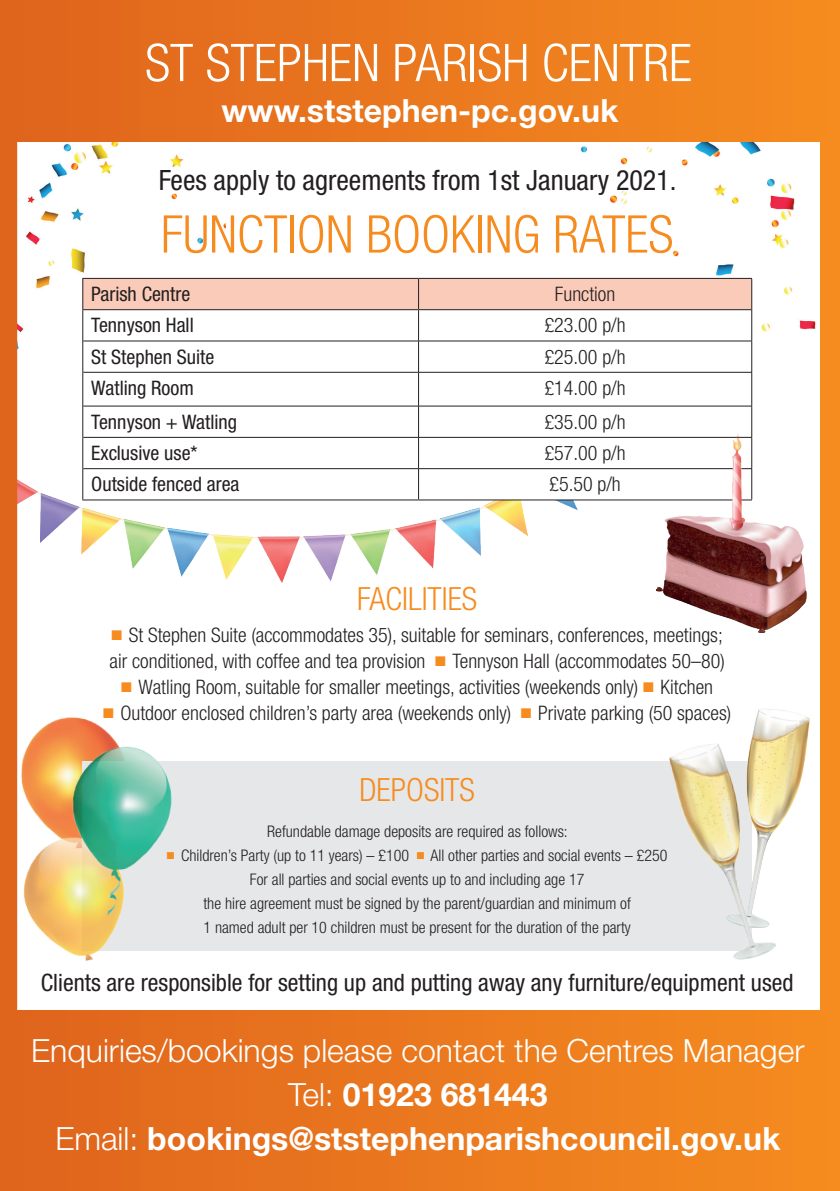
<style>
.page{position:relative;width:840px;height:1191px;background:#fff}
.page>*{position:absolute;margin:0;border:0;box-sizing:border-box;transform-origin:0 0}
.t1{font:300 condensed 52px "Helvetica Neue LT Std";color:#fff}
.t2{font:300 condensed 52px "Helvetica Neue LT Std";color:#f68c1f}
.t3{font:700 32px "Helvetica Neue LT Std";color:#fff}
.t4{font:300 32px "Helvetica Neue LT Std";color:#fff}
.t5{font:300 condensed 32px "Helvetica Neue LT Std";color:#f68c1f}
.t6{font:condensed 28px "Helvetica Neue LT Std";color:#231f20}
.t7{font:condensed 24px "Helvetica Neue LT Std";color:#231f20}
.body_copy{font:300 condensed 20px/26px "Helvetica Neue LT Std";color:#231f20}
.t8{font:condensed 20px "Helvetica Neue LT Std";color:#231f20}
.t9{font:300 condensed 16px/24px "Helvetica Neue LT Std";color:#231f20;text-align:center}
.s1{color:#f68c1f}
.s2{font-weight:300}
</style>
<div class="page">
<img style="left:21px;top:717px;width:86px;height:99px">
<div style="left:82px;top:761px;width:669px;height:190px;background:#e6e7e9"></div>
<img style="left:17px;top:142px;width:208px;height:304px">
<img style="left:17px;top:446px;width:639px;height:175px">
<img style="left:577px;top:142px;width:239px;height:212px">
<div style="left:83px;top:279px;width:668px;height:30px;background:#fbcbb9"></div>
<svg style="left:83px;top:310px;width:668px;height:189px"></svg>
<hr style="left:418px;top:279px;width:1px;height:30px;background:#231f20">
<hr style="left:751px;top:279px;width:1px;height:31px;background:#231f20">
<hr style="left:418px;top:310px;width:1px;height:31px;background:#231f20">
<hr style="left:751px;top:310px;width:1px;height:31px;background:#231f20">
<hr style="left:83px;top:341px;width:335px;height:1px;background:#231f20">
<hr style="left:418px;top:341px;width:333px;height:1px;background:#231f20">
<hr style="left:418px;top:341px;width:1px;height:31px;background:#231f20">
<hr style="left:751px;top:341px;width:1px;height:31px;background:#231f20">
<hr style="left:83px;top:372px;width:335px;height:1px;background:#231f20">
<hr style="left:418px;top:372px;width:333px;height:1px;background:#231f20">
<hr style="left:418px;top:372px;width:1px;height:34px;background:#231f20">
<hr style="left:751px;top:372px;width:1px;height:34px;background:#231f20">
<hr style="left:83px;top:406px;width:335px;height:1px;background:#231f20">
<hr style="left:418px;top:406px;width:333px;height:1px;background:#231f20">
<hr style="left:418px;top:406px;width:1px;height:31px;background:#231f20">
<hr style="left:751px;top:406px;width:1px;height:31px;background:#231f20">
<hr style="left:83px;top:437px;width:335px;height:1px;background:#231f20">
<hr style="left:418px;top:437px;width:333px;height:1px;background:#231f20">
<hr style="left:418px;top:437px;width:1px;height:31px;background:#231f20">
<hr style="left:83px;top:468px;width:335px;height:1px;background:#231f20">
<hr style="left:418px;top:468px;width:333px;height:1px;background:#231f20">
<hr style="left:418px;top:469px;width:1px;height:30px;background:#231f20">
<hr style="left:82px;top:279px;width:1px;height:30px;background:#231f20">
<hr style="left:82px;top:310px;width:1px;height:31px;background:#231f20">
<hr style="left:82px;top:341px;width:1px;height:31px;background:#231f20">
<hr style="left:82px;top:372px;width:1px;height:34px;background:#231f20">
<hr style="left:82px;top:406px;width:1px;height:31px;background:#231f20">
<hr style="left:82px;top:437px;width:1px;height:31px;background:#231f20">
<hr style="left:82px;top:468px;width:1px;height:31px;background:#231f20">
<hr style="left:82px;top:499px;width:336px;height:1px;background:#231f20">
<hr style="left:418px;top:499px;width:333px;height:1px;background:#231f20">
<hr style="left:82px;top:278px;width:336px;height:1px;background:#231f20">
<hr style="left:418px;top:278px;width:333px;height:1px;background:#231f20">
<hr style="left:82px;top:309px;width:336px;height:1px;background:#231f20">
<hr style="left:418px;top:309px;width:333px;height:1px;background:#231f20">
<div style="left:0;top:0;width:839px;height:142px;background:linear-gradient(to right,#df641d,#f68c1f)"></div>
<div style="left:0;top:1010px;width:839px;height:181px;background:linear-gradient(to right,#df641d,#f68c1f)"></div>
<div style="left:0;top:132px;width:17px;height:887px;background:#df641c"></div>
<div style="left:819px;top:136px;width:20px;height:880px;background:#f68c1f"></div>
<img style="left:17px;top:816px;width:102px;height:170px">
<img style="left:55px;top:732px;width:117px;height:185px">
<img style="left:656px;top:429px;width:149px;height:203px">
<img style="left:751px;top:709px;width:59px;height:119px">
<img style="left:669px;top:739px;width:108px;height:221px">
<p class="t1" style="left:145px;top:33px;width:548px">ST STEPHEN PARISH CENTRE</p>
<p class="t3" style="left:221px;top:90px;width:398px">www.ststephen-pc.gov.uk</p>
<p class="t6" style="left:159px;top:164px;width:519px">Fees apply to agreements from 1st January 2021.</p>
<p class="t2" style="left:161px;top:204px;width:513px">FUNCTION BOOKING RATES</p>
<p class="t8" style="left:91px;top:282px;width:100px">Parish Centre</p>
<p class="body_copy" style="left:554px;top:281px;width:62px">Function</p>
<p class="t8" style="left:91px;top:314px;width:104px">Tennyson Hall</p>
<p class="body_copy" style="left:544px;top:312px;width:82px">£23.00 p/h</p>
<p class="t8" style="left:91px;top:345px;width:124px">St Stephen Suite</p>
<p class="body_copy" style="left:544px;top:343px;width:82px">£25.00 p/h</p>
<p class="t8" style="left:91px;top:376px;width:104px">Watling Room</p>
<p class="body_copy" style="left:544px;top:375px;width:82px">£14.00 p/h</p>
<p class="t8" style="left:91px;top:410px;width:147px">Tennyson + Watling</p>
<p class="body_copy" style="left:544px;top:408px;width:82px">£35.00 p/h</p>
<p class="t8" style="left:91px;top:441px;width:108px">Exclusive use*</p>
<p class="body_copy" style="left:544px;top:440px;width:82px">£57.00 p/h</p>
<p class="t8" style="left:91px;top:473px;width:150px">Outside fenced area</p>
<p class="body_copy" style="left:549px;top:471px;width:73px">£5.50 p/h</p>
<p class="t5" style="left:357px;top:580px;width:122px">FACILITIES</p>
<p class="body_copy" style="left:109px;top:621px;width:616px"><span class="s1">■</span> St Stephen Suite (accommodates 35), suitable for seminars, conferences, meetings; air conditioned, with coffee and tea provision <span class="s1">■</span> Tennyson Hall (accommodates 50–80)</p>
<p class="body_copy" style="left:121px;top:673px;width:593px"><span class="s1">■</span> Watling Room, suitable for smaller meetings, activities (weekends only) <span class="s1">■</span> Kitchen</p>
<p class="body_copy" style="left:103px;top:699px;width:629px"><span class="s1">■</span> Outdoor enclosed children’s party area (weekends only) <span class="s1">■</span> Private parking (50 spaces)</p>
<p class="t5" style="left:359px;top:771px;width:117px">DEPOSITS</p>
<p class="t9" style="left:267px;top:819px;width:302px">Refundable damage deposits are required as follows:</p>
<p class="t9" style="left:167px;top:843px;width:502px"><span class="s1">■</span> Children’s Party (up to 11 years) – £100 <span class="s1">■</span> All other parties and social events – £250</p>
<p class="t9" style="left:203px;top:867px;width:429px">For all parties and social events up to and including age 17<br>the hire agreement must be signed by the parent/guardian and minimum of<br>1 named adult per 10 children must be present for the duration of the party</p>
<p class="t7" style="left:41px;top:968px;width:753px">Clients are responsible for setting up and putting away any furniture/equipment used</p>
<p class="t4" style="left:31px;top:1031px;width:774px">Enquiries/bookings please contact the Centres Manager</p>
<p class="t3" style="left:288px;top:1074px;width:261px"><span class="s2">Tel:</span> 01923 681443</p>
<p class="t3" style="left:55px;top:1118px;width:726px"><span class="s2">Email:</span> bookings@ststephenparishcouncil.gov.uk</p>
</div>
